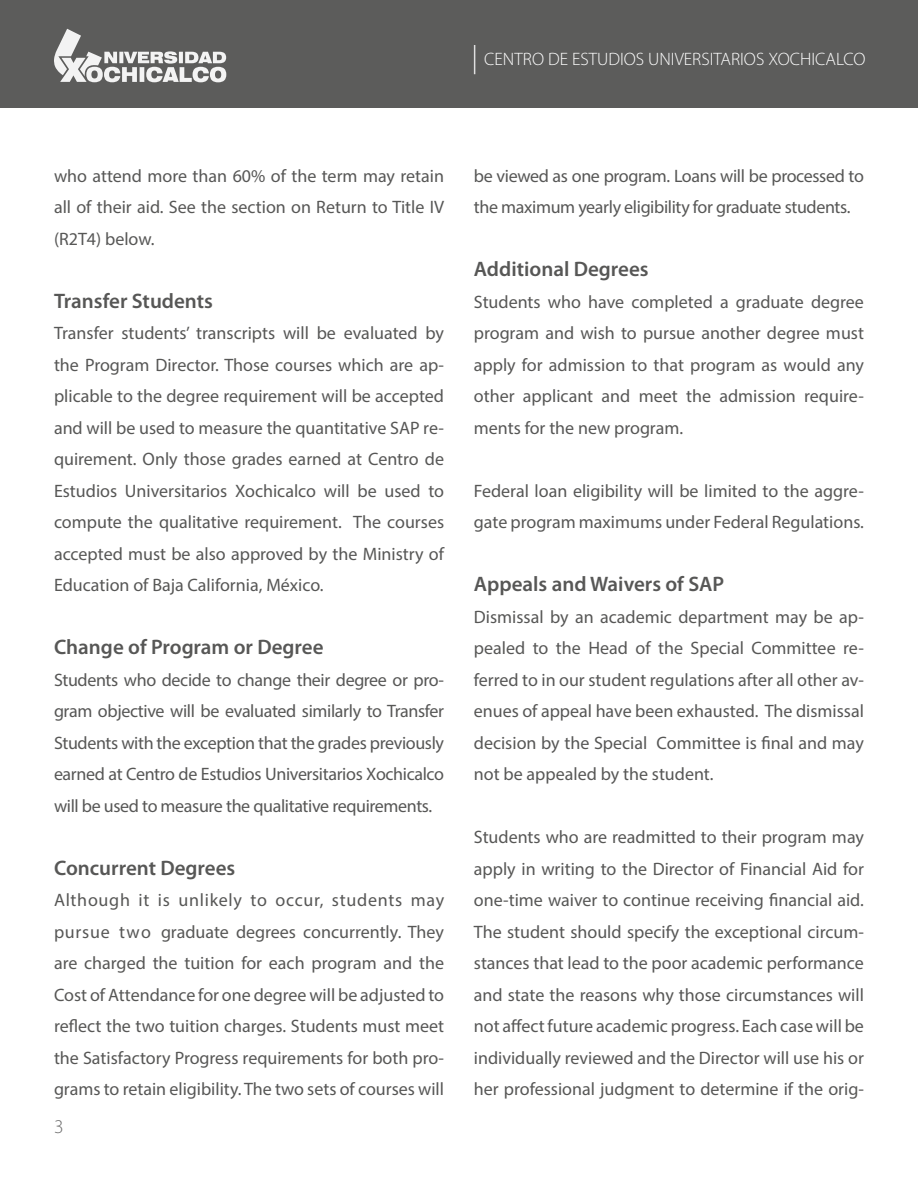
<style>
.page{position:relative;width:918px;height:1188px;background:#fff}
.page>*{position:absolute;margin:0;border:0;box-sizing:border-box;transform-origin:0 0}
.t1{font:600 21px "Myriad Pro";color:#575756}
.t2{font:300 19.5px "Myriad Pro";color:#000}
.t3{font:18px/31.5px "Myriad Pro";color:#575756;text-align:justify}
.t4{font:18px/31.5px "Myriad Pro";letter-spacing:-.02em;color:#575756}
.t5{font:300 18px "Myriad Pro";color:#fff}
</style>
<div class="page">
<div style="left:0;top:0;width:918px;height:108px;background:#5c5c5b"></div>
<svg style="left:474px;top:45px;width:1px;height:29px"></svg>
<svg style="left:54px;top:29px;width:172px;height:53px"></svg>
<p class="t5" style="left:484px;top:49px;width:383px">CENTRO DE ESTUDIOS UNIVERSITARIOS XOCHICALCO</p>
<p class="t3" style="left:54px;top:160px;width:392px">who attend more than 60% of the term may retain all of their aid. See the section on Return to Title IV (R2T4) below.</p>
<p class="t1" style="left:54px;top:287px;width:161px">Transfer Students</p>
<p class="t3" style="left:54px;top:317px;width:392px">Transfer students’ transcripts will be evaluated by the Program Director. Those courses which are ap&shy;plicable to the degree requirement will be accepted and will be used to measure the quantitative SAP re&shy;quirement. Only those grades earned at Centro de Estudios Universitarios Xochicalco will be used to compute the qualitative requirement. The courses accepted must be also approved by the Ministry of Education of Baja California, México.</p>
<p class="t1" style="left:54px;top:634px;width:271px">Change of Program or Degree</p>
<p class="t3" style="left:54px;top:664px;width:392px">Students who decide to change their degree or pro&shy;gram objective will be evaluated similarly to Transfer Students with the exception that the grades previously earned at Centro de Estudios Universitarios Xochicalco will be used to measure the qualitative requirements.</p>
<p class="t1" style="left:54px;top:854px;width:183px">Concurrent Degrees</p>
<p class="t3" style="left:54px;top:884px;width:392px">Although it is unlikely to occur, students may pursue two graduate degrees concurrently. They are charged the tuition for each program and the Cost of Attendance for one degree will be adjusted to reflect the two tuition charges. Students must meet the Satisfactory Progress requirements for both pro&shy;grams to retain eligibility. The two sets of courses will</p>
<p class="t2" style="left:54px;top:1116px;width:11px">3</p>
<p class="t4" style="left:474px;top:160px;width:392px">be viewed as one program. Loans will be processed to the maximum yearly eligibility for graduate students.</p>
<p class="t1" style="left:474px;top:256px;width:176px">Additional Degrees</p>
<p class="t3" style="left:474px;top:286px;width:392px">Students who have completed a graduate degree program and wish to pursue another degree must apply for admission to that program as would any other applicant and meet the admission require&shy;ments for the new program.</p>
<p class="t3" style="left:474px;top:475px;width:392px">Federal loan eligibility will be limited to the aggre&shy;gate program maximums under Federal Regulations.</p>
<p class="t1" style="left:474px;top:571px;width:252px">Appeals and Waivers of SAP</p>
<p class="t3" style="left:474px;top:601px;width:392px">Dismissal by an academic department may be ap&shy;pealed to the Head of the Special Committee re&shy;ferred to in our student regulations after all other av&shy;enues of appeal have been exhausted. The dismissal decision by the Special Committee is final and may not be appealed by the student.</p>
<p class="t3" style="left:474px;top:821px;width:392px">Students who are readmitted to their program may apply in writing to the Director of Financial Aid for one-time waiver to continue receiving financial aid.<br>The student should specify the exceptional circum&shy;stances that lead to the poor academic performance and state the reasons why those circumstances will not affect future academic progress. Each case will be individually reviewed and the Director will use his or her professional judgment to determine if the orig-</p>
</div>
